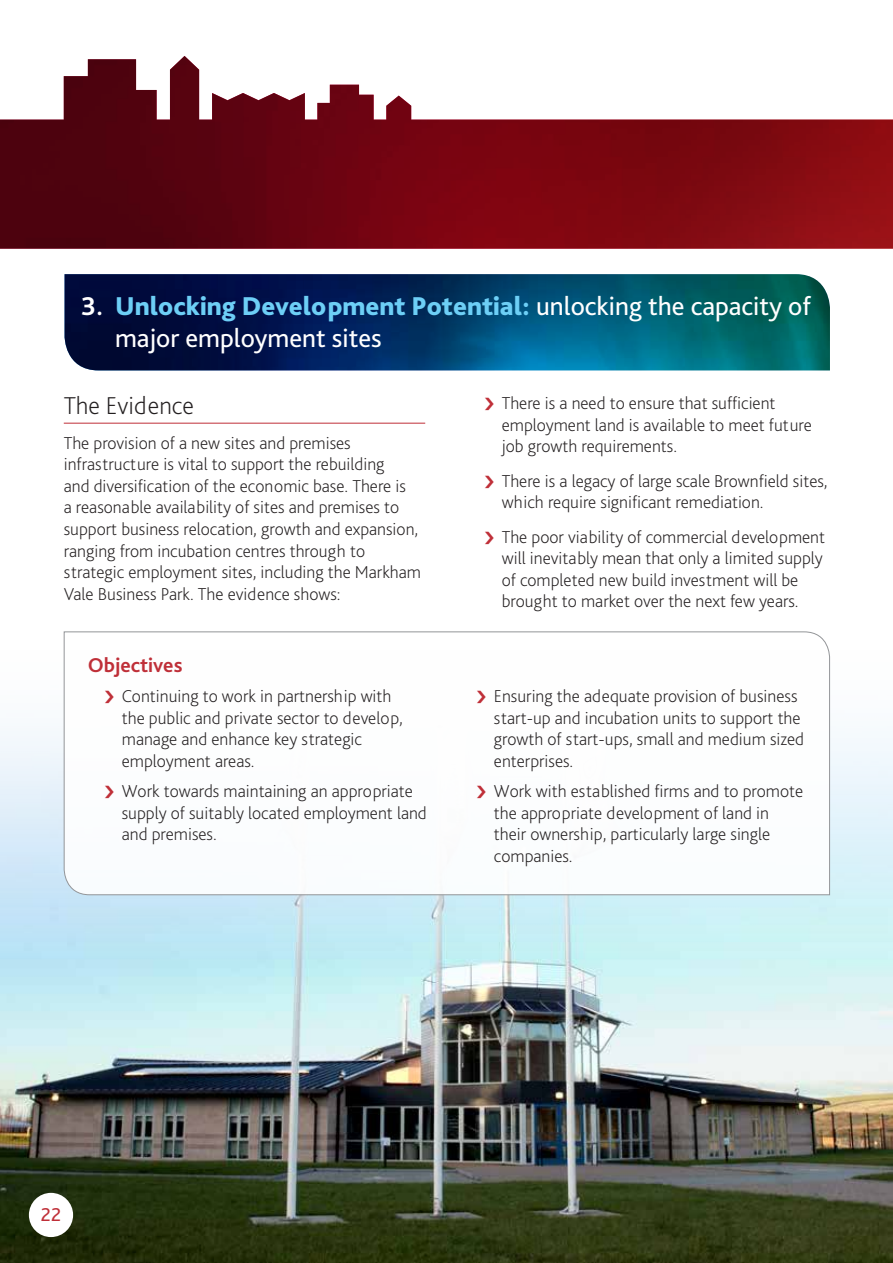
<style>
.page{position:relative;width:893px;height:1263px;background:#fff}
.page>*{position:absolute;margin:0;border:0;box-sizing:border-box;transform-origin:0 0}
.t1{font:27px/32.4px "Bliss Pro";color:#fff}
.t2{font:200 25.5px "Bliss Pro";color:#231f20}
.t3{font:700 21px "Bliss Pro";color:#bf2f38}
.t4{font:19.5px "Bliss Pro";color:#bf2f38}
.t5{font:200 18px/21.6px "Bliss Pro";color:#231f20}
.s1{font-weight:700}
.s2{font-weight:800;color:#6dcff6}
</style>
<div class="page">
<img style="left:0;top:56px;width:893px;height:193px">
<img style="left:0;top:657px;width:893px;height:606px">
<hr style="left:64px;top:423px;width:361px;height:1px;background:#bf2f38">
<svg style="left:63px;top:631px;width:767px;height:264px"></svg>
<img style="left:65px;top:274px;width:765px;height:96px">
<div style="left:29px;top:1193px;width:44px;height:44px;background:#fff;border-radius:50%"></div>
<svg style="left:105px;top:691px;width:9px;height:12px"></svg>
<svg style="left:105px;top:786px;width:9px;height:12px"></svg>
<svg style="left:477px;top:691px;width:9px;height:12px"></svg>
<svg style="left:477px;top:786px;width:9px;height:12px"></svg>
<h1 class="t1" style="left:115px;top:289px;width:697px;text-indent:-34px"><span class="s1">3.</span> <span class="s2">Unlocking Development Potential:</span> unlocking the capacity of major employment sites</h1>
<h2 class="t2" style="left:64px;top:390px;width:132px">The Evidence</h2>
<p class="t5" style="left:64px;top:431px;width:359px">The provision of a new sites and premises infrastructure is vital to support the rebuilding<br>and diversification of the economic base. There is<br>a reasonable availability of sites and premises to support business relocation, growth and expansion, ranging from incubation centres through to strategic employment sites, including the Markham Vale Business Park. The evidence shows:</p>
<p class="t3" style="left:88px;top:652px;width:96px">Objectives</p>
<p class="t5" style="left:122px;top:685px;width:283px">Continuing to work in partnership with the public and private sector to develop, manage and enhance key strategic employment areas.</p>
<p class="t5" style="left:122px;top:780px;width:306px">Work towards maintaining an appropriate supply of suitably located employment land and premises.</p>
<p class="t5" style="left:502px;top:392px;width:312px">There is a need to ensure that sufficient employment land is available to meet future job growth requirements.</p>
<p class="t5" style="left:502px;top:469px;width:327px">There is a legacy of large scale Brownfield sites, which require significant remediation.</p>
<p class="t5" style="left:502px;top:525px;width:325px">The poor viability of commercial development will inevitably mean that only a limited supply of completed new build investment will be brought to market over the next few years.</p>
<p class="t5" style="left:494px;top:685px;width:312px">Ensuring the adequate provision of business start-up and incubation units to support the growth of start-ups, small and medium sized enterprises.</p>
<p class="t5" style="left:494px;top:780px;width:311px">Work with established firms and to promote the appropriate development of land in their ownership, particularly large single companies.</p>
<p class="t4" style="left:41px;top:1202px;width:22px">22</p>
</div>
